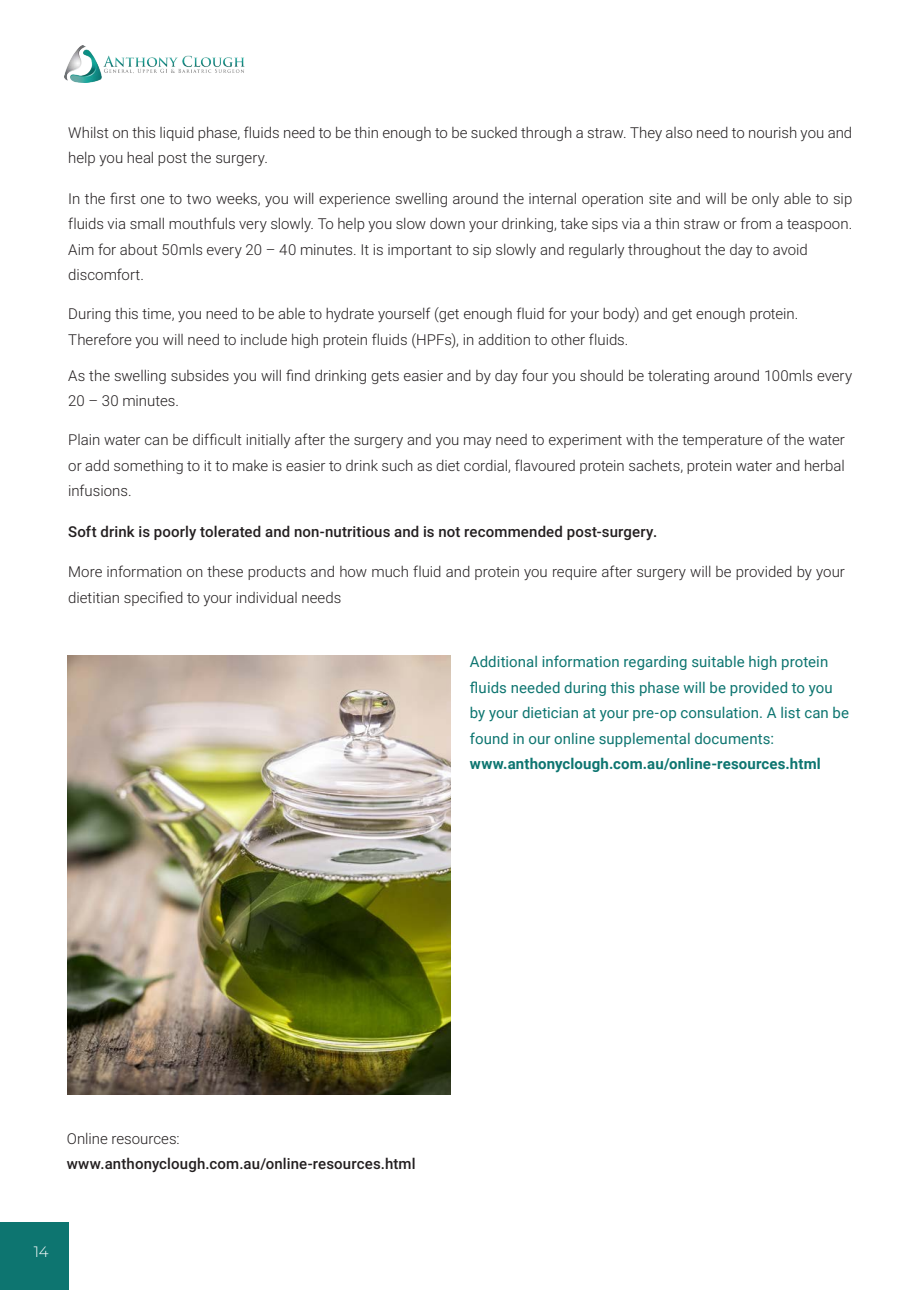
<style>
.page{position:relative;width:920px;height:1290px;background:#fff}
.page>*{position:absolute;margin:0;border:0;box-sizing:border-box;transform-origin:0 0}
.TXT{font:300 15px/25.5px "Roboto";color:#231f20}
.TXT-2{font:15px/25.5px "Roboto";letter-spacing:.005em;color:#0d7570}
.TXT-3{font:500 15px "Roboto";letter-spacing:.01em;color:#231f20}
.TXT-4{font:700 15px "Roboto";letter-spacing:.01em;color:#0d7570}
.t1{font:300 15px "Montserrat";color:#fff}
</style>
<div class="page">
<div style="left:0;top:1223px;width:68px;height:67px;background:#0d7570"></div>
<img style="left:64px;top:46px;width:181px;height:36px">
<img style="left:67px;top:656px;width:384px;height:438px">
<p class="TXT" style="left:68px;top:119px;width:786px">Whilst on this liquid phase, fluids need to be thin enough to be sucked through a straw. They also need to nourish you and help you heal post the surgery.</p>
<p class="TXT" style="left:68px;top:185px;width:786px;text-align:justify">In the first one to two weeks, you will experience swelling around the internal operation site and will be only able to sip fluids via small mouthfuls very slowly. To help you slow down your drinking, take sips via a thin straw or from a teaspoon.<br>Aim for about 50mls every 20 – 40 minutes. It is important to sip slowly and regularly throughout the day to avoid</p>
<p class="TXT" style="left:68px;top:261px;width:77px">discomfort.</p>
<p class="TXT" style="left:68px;top:300px;width:732px">During this time, you need to be able to hydrate yourself (get enough fluid for your body) and get enough protein.</p>
<p class="TXT" style="left:68px;top:326px;width:562px">Therefore you will need to include high protein fluids (HPFs), in addition to other fluids.</p>
<p class="TXT" style="left:68px;top:362px;width:786px">As the swelling subsides you will find drinking gets easier and by day four you should be tolerating around 100mls every<br>20 – 30 minutes.</p>
<p class="TXT" style="left:68px;top:426px;width:778px;text-align:justify">Plain water can be difficult initially after the surgery and you may need to experiment with the temperature of the water or add something to it to make is easier to drink such as diet cordial, flavoured protein sachets, protein water and herbal infusions.</p>
<p class="TXT-3" style="left:68px;top:521px;width:590px">Soft drink is poorly tolerated and non-nutritious and is not recommended post-surgery.</p>
<p class="TXT" style="left:68px;top:558px;width:778px">More information on these products and how much fluid and protein you require after surgery will be provided by your dietitian specified to your individual needs</p>
<p class="TXT-2" style="left:470px;top:648px;width:381px">Additional information regarding suitable high protein fluids needed during this phase will be provided to you by your dietician at your pre-op consulation. A list can be found in our online supplemental documents:</p>
<p class="TXT-4" style="left:470px;top:753px;width:352px">www.anthonyclough.com.au/online-resources.html</p>
<p class="TXT" style="left:67px;top:1125px;width:114px">Online resources:</p>
<p class="TXT-3" style="left:67px;top:1153px;width:350px">www.anthonyclough.com.au/online-resources.html</p>
<p class="t1" style="left:34px;top:1241px;width:16px">14</p>
</div>
